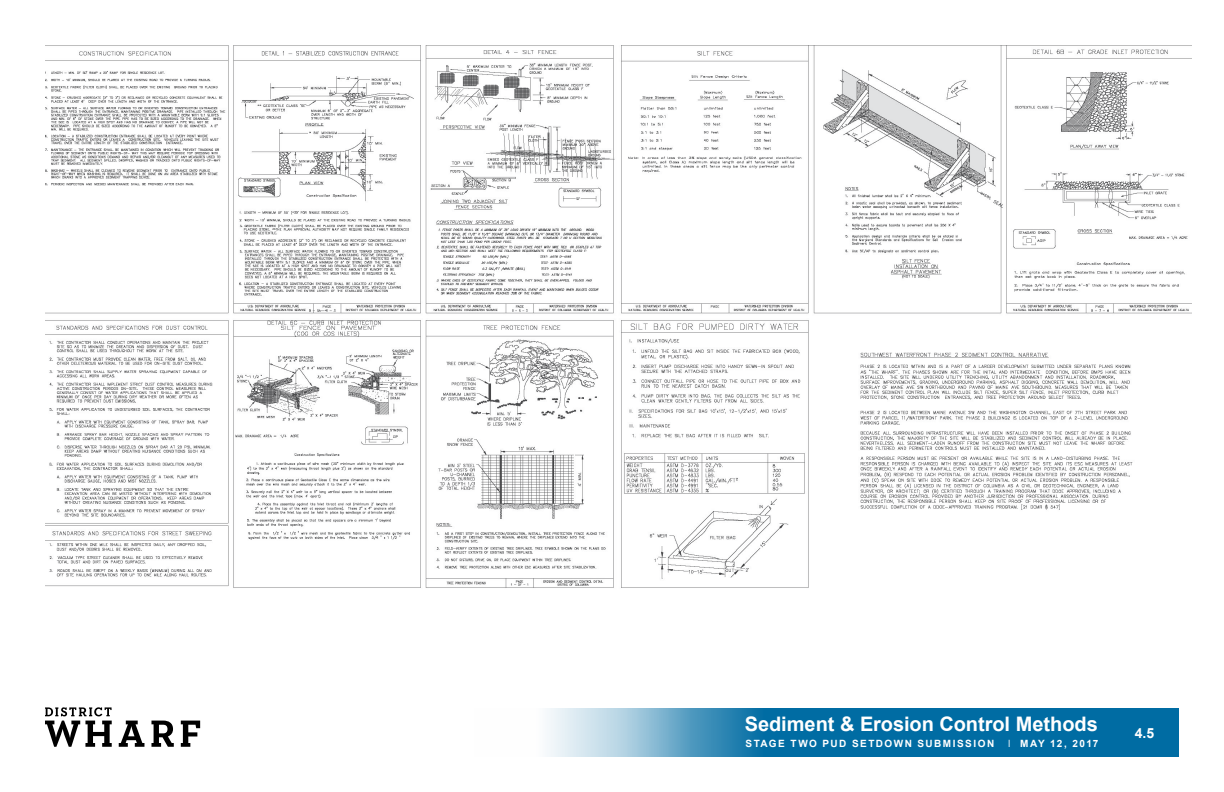
<style>
.page{position:relative;width:1224px;height:792px;background:#fff}
.page>*{position:absolute;margin:0;border:0;box-sizing:border-box;transform-origin:0 0}
.t1{font:700 20px "Arial";letter-spacing:-.005em;color:#fff}
.t2{font:700 14px "Arial";color:#fff}
.t3{font:700 10px "Arial";letter-spacing:.145em;color:#fff}
.t4{font:700 10px "Arial";letter-spacing:.115em;color:#fff}
.s1{font-family:"Arial Narrow";font-weight:400}
</style>
<div class="page">
<svg style="left:547px;top:708px;width:632px;height:49px;background:#2c85b2"></svg>
<svg style="left:45px;top:707px;width:67px;height:40px"></svg>
<svg style="left:119px;top:721px;width:25px;height:26px"></svg>
<svg style="left:151px;top:721px;width:23px;height:26px"></svg>
<svg style="left:181px;top:721px;width:19px;height:26px"></svg>
<img style="left:45px;top:45px;width:1147px;height:543px">
<p class="t1" style="left:745px;top:711px;width:355px">Sediment &amp; Erosion Control Methods</p>
<p class="t3" style="left:746px;top:737px;width:250px">STAGE TWO PUD SETDOWN SUBMISSION</p>
<p class="t4" style="left:1008px;top:737px;width:92px"><span class="s1">I</span> MAY 12, 2017</p>
<p class="t2" style="left:1135px;top:723px;width:21px">4.5</p>
</div>
